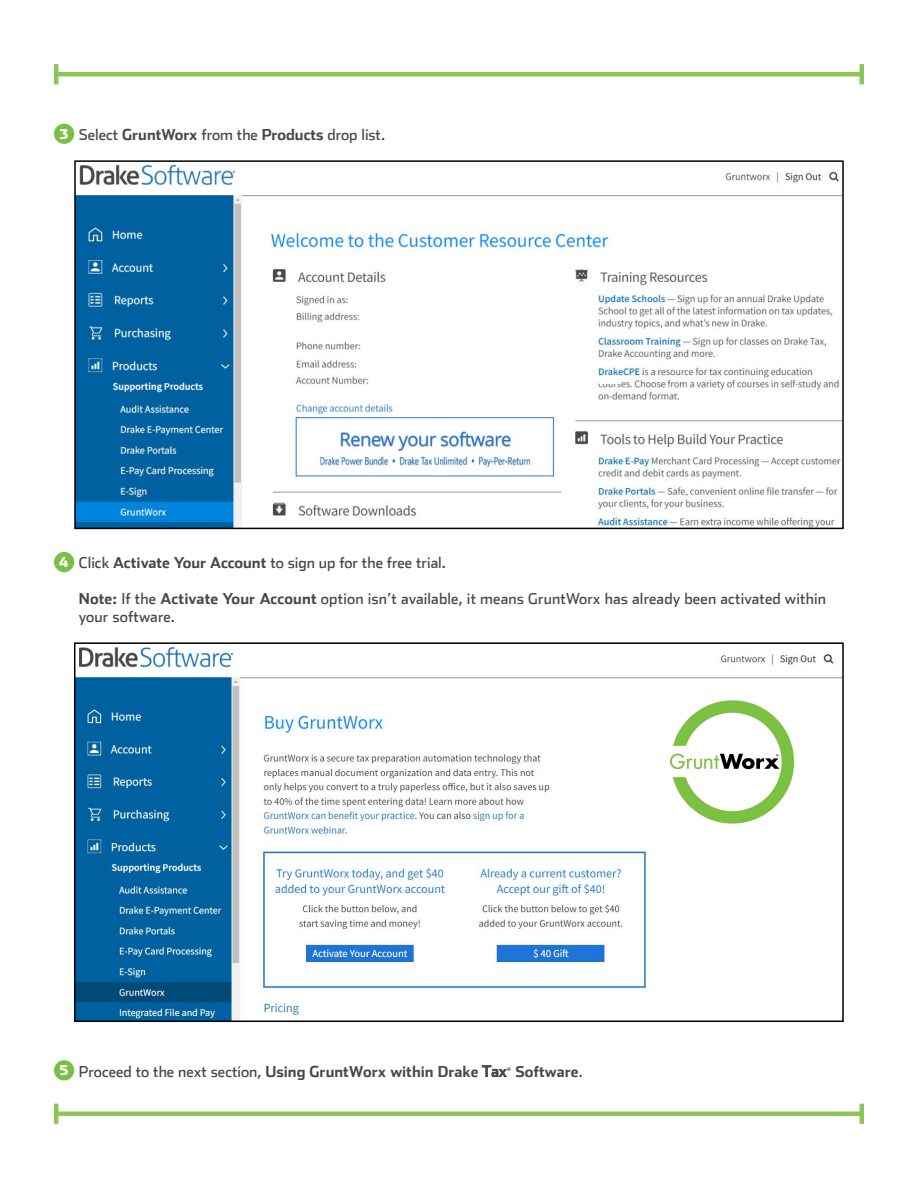
<style>
.page{position:relative;width:918px;height:1188px;background:#fff}
.page>*{position:absolute;margin:0;border:0;box-sizing:border-box;transform-origin:0 0}
.Paragraph__P{font:15px/18px "Stainless";letter-spacing:.01em;color:#48484a}
.Paragraph__P-2{font:700 15px "Stainless";color:#48484a}
.t1{font:900 13.5px "Stainless";color:#fff}
.s1{font-weight:900;font-size:13.5px;color:#fff}
.s2{font-weight:700}
.s3{font-weight:400}
.s4{font-family:"Stainless BETA";font-weight:400}
.s5{font-family:"Minion Pro";font-weight:400}
</style>
<div class="page">
<div style="left:54px;top:124px;width:20px;height:20px;background:#7ac143;border-radius:50%"></div>
<div style="left:54px;top:552px;width:20px;height:20px;background:#7ac143;border-radius:50%"></div>
<div style="left:54px;top:1060px;width:20px;height:20px;background:#7ac143;border-radius:50%"></div>
<hr style="left:56px;top:1112px;width:806px;height:4px;background:#8cc756">
<hr style="left:54px;top:1104px;width:4px;height:20px;background:#8cc756">
<hr style="left:860px;top:1104px;width:4px;height:20px;background:#8cc756">
<hr style="left:56px;top:72px;width:806px;height:4px;background:#8cc756">
<hr style="left:54px;top:64px;width:4px;height:20px;background:#8cc756">
<hr style="left:860px;top:64px;width:4px;height:20px;background:#8cc756">
<img style="left:77px;top:645px;width:764px;height:374px">
<div style="left:74px;top:642px;width:770px;height:380px;border:2px solid #000"></div>
<img style="left:77px;top:163px;width:764px;height:363px">
<div style="left:74px;top:160px;width:770px;height:369px;border:2px solid #000"></div>
<div style="left:599px;top:376px;width:21px;height:8px;background:#fff"></div>
<img style="left:667px;top:697px;width:130px;height:131px">
<p class="Paragraph__P" style="left:60px;top:125px;width:327px"><span class="s1">3</span> Select <span class="s2">GruntWorx</span> from the <span class="s2">Products</span> drop list.</p>
<p class="t1" style="left:59px;top:553px;width:11px">4</p>
<p class="Paragraph__P" style="left:79px;top:553px;width:369px">Click <span class="s2">Activate Your Account</span> to sign up for the free trial.</p>
<p class="Paragraph__P" style="left:79px;top:589px;width:749px"><span class="s2">Note:</span> If the <span class="s2">Activate Your Account</span> option isn’t available, it means GruntWorx has already been activated within your software.</p>
<p class="t1" style="left:59px;top:1062px;width:10px">5</p>
<p class="Paragraph__P-2" style="left:79px;top:1062px;width:505px"><span class="s3">Proceed to the next section,</span> Using GruntWorx within Drake <span class="s4">Tax</span><span class="s5">®</span> Software<span class="s3">.</span></p>
</div>
